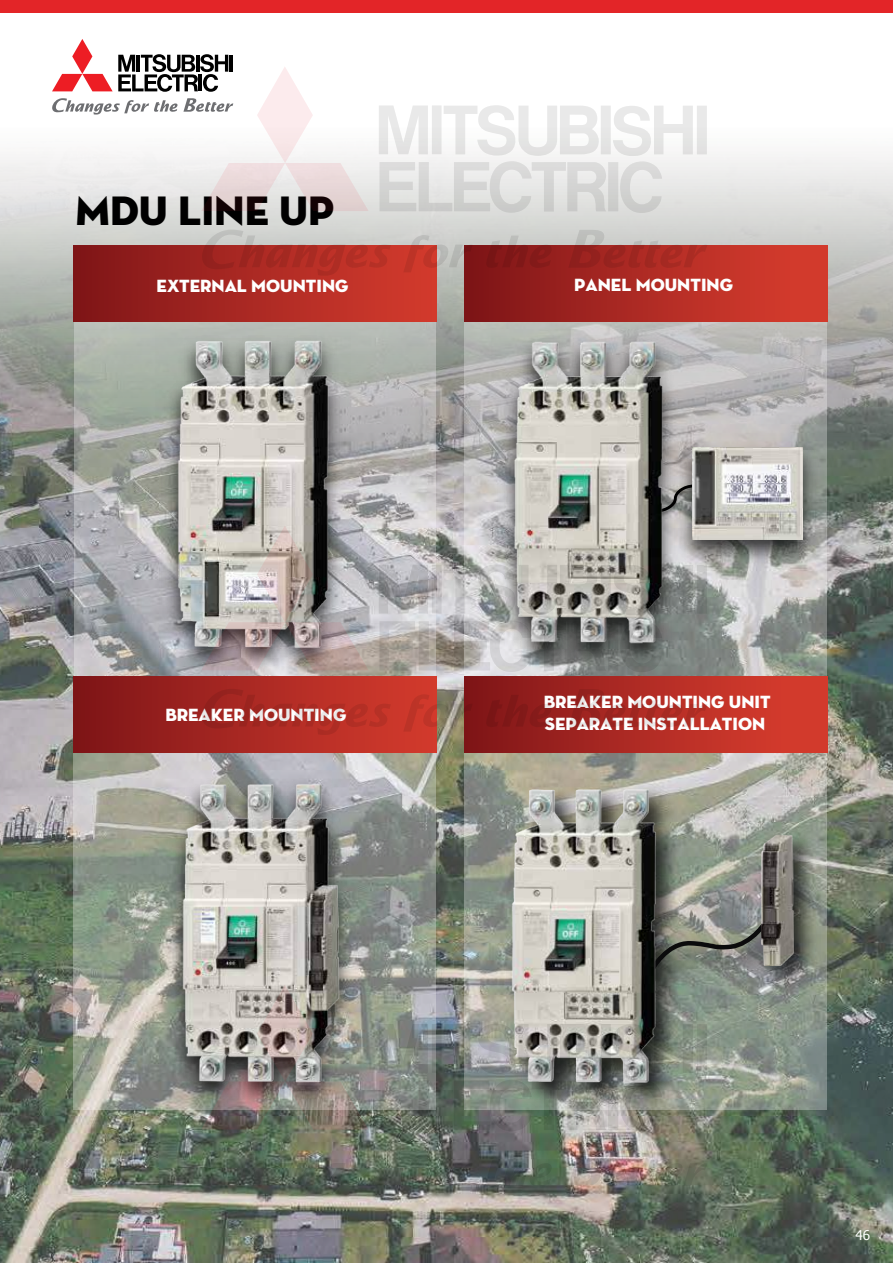
<style>
.page{position:relative;width:893px;height:1263px;background:#fff}
.page>*{position:absolute;margin:0;border:0;box-sizing:border-box;transform-origin:0 0}
.t1{font:41.85px "UTM Neutra";color:#000}
.t2{font:18px/21.6px "UTM Neutra";color:#fff}
.t3{font:13.5px "Tahoma";color:#fff}
</style>
<div class="page">
<img style="left:0;top:0;width:893px;height:1263px">
<h1 class="t1" style="left:75px;top:179px;width:261px">MDU LINE UP</h1>
<p class="t2" style="left:157px;top:273px;width:193px">EXTERNAL MOUNTING</p>
<p class="t2" style="left:574px;top:273px;width:160px">PANEL MOUNTING</p>
<p class="t2" style="left:165px;top:702px;width:182px">BREAKER MOUNTING</p>
<p class="t2" style="left:544px;top:689px;width:229px">BREAKER MOUNTING UNIT<br>SEPARATE INSTALLATION</p>
<p class="t3" style="left:856px;top:1226px;width:16px">46</p>
</div>
